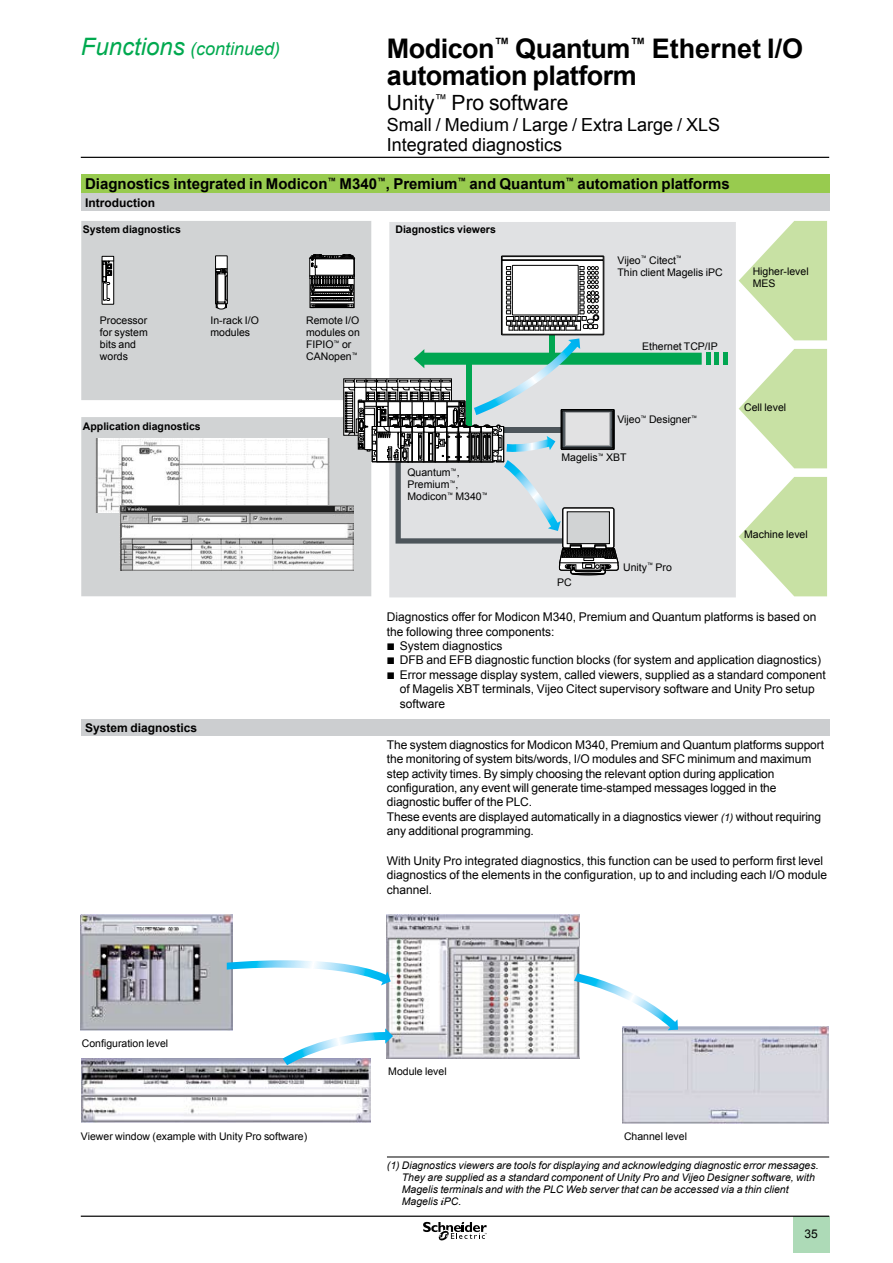
<style>
.page{position:relative;width:893px;height:1263px;background:#fff}
.page>*{position:absolute;margin:0;border:0;box-sizing:border-box;transform-origin:0 0}
.t1{font:700 27px/27px "Arial";letter-spacing:-.02em;color:#000}
.t2{font:21px "Arial";color:#000}
.t3{font:18px/19.5px "Arial";color:#000}
.t4{font:italic 18px "Arial";color:#00a94f}
.t5{font:700 15px "Arial";color:#000}
.t6{font:12px/14.4px "Arial";color:#000}
.t7{font:700 12px "Arial";color:#000}
.t8{font:10.5px/12px "Arial";color:#000}
.t9{font:italic 10.5px/12px "Arial";color:#000}
.t10{font:700 10.5px "Arial";color:#000}
.s1{font-size:24px}
.s2{font-family:"Graph Schneider"}
.s3{font-style:italic;font-size:10.5px}
.s4{font-family:"Plantin Std";font-weight:600}
</style>
<div class="page">
<hr style="left:81px;top:157px;width:748px;height:1px;background:#000">
<div style="left:793px;top:1217px;width:37px;height:36px;background:#addab7"></div>
<hr style="left:81px;top:1215px;width:748px;height:2px;background:#000">
<svg style="left:423px;top:1222px;width:64px;height:18px"></svg>
<div style="left:81px;top:174px;width:748px;height:20px;background:#98cb4f"></div>
<div style="left:81px;top:194px;width:748px;height:17px;background:#ccced0"></div>
<div style="left:81px;top:719px;width:748px;height:17px;background:#ccced0"></div>
<hr style="left:387px;top:1157px;width:442px;height:1px;background:#000">
<img style="left:81px;top:915px;width:152px;height:115px">
<img style="left:623px;top:1026px;width:206px;height:97px">
<img style="left:387px;top:915px;width:193px;height:144px">
<img style="left:81px;top:1058px;width:289px;height:65px">
<svg style="left:227px;top:960px;width:164px;height:25px"></svg>
<svg style="left:283px;top:1028px;width:110px;height:37px"></svg>
<svg style="left:574px;top:973px;width:104px;height:57px"></svg>
<div style="left:81px;top:221px;width:290px;height:179px;background:#d1d3d4"></div>
<div style="left:389px;top:222px;width:347px;height:375px;background:#e0e1e3"></div>
<div style="left:81px;top:417px;width:290px;height:179px;background:#d1d3d4"></div>
<svg style="left:739px;top:221px;width:88px;height:119px"></svg>
<svg style="left:739px;top:349px;width:88px;height:119px"></svg>
<svg style="left:739px;top:477px;width:88px;height:119px"></svg>
<svg style="left:550px;top:335px;width:5px;height:3px"></svg>
<hr style="left:706px;top:353px;width:4px;height:12px;background:#00a651">
<div style="left:714px;top:353px;width:5px;height:12px;background:#00a651"></div>
<hr style="left:723px;top:353px;width:4px;height:12px;background:#00a651">
<svg style="left:215px;top:255px;width:13px;height:55px"></svg>
<div style="left:102px;top:256px;width:12px;height:48px;background:#fff"></div>
<div style="left:102px;top:256px;width:12px;height:49px;border:1px solid #000"></div>
<svg style="left:102px;top:257px;width:12px;height:44px"></svg>
<svg style="left:308px;top:254px;width:48px;height:54px"></svg>
<div style="left:501px;top:255px;width:103px;height:80px;border:1px solid #000"></div>
<div style="left:502px;top:260px;width:101px;height:74px;background:#fff"></div>
<div style="left:502px;top:260px;width:101px;height:74px;border:1px solid #000"></div>
<div style="left:502px;top:256px;width:101px;height:4px;border:1px solid #000"></div>
<svg style="left:506px;top:266px;width:93px;height:65px"></svg>
<div style="left:512px;top:265px;width:66px;height:50px;background:#fff"></div>
<div style="left:512px;top:265px;width:67px;height:50px;border:1px solid #000"></div>
<svg style="left:343px;top:338px;width:359px;height:238px;background:#bfcac8"></svg>
<div style="left:562px;top:411px;width:51px;height:37px;border:1px solid #000"></div>
<img style="left:96px;top:439px;width:234px;height:73px">
<img style="left:119px;top:506px;width:234px;height:65px">
<h3 class="t4" style="left:81px;top:37px;width:201px"><span class="s1">Functions</span> (continued)</h3>
<h1 class="t1" style="left:387px;top:36px;width:418px">Modicon<sup>™</sup> Quantum<sup>™</sup> Ethernet I/O automation platform</h1>
<h2 class="t2" style="left:387px;top:89px;width:183px">Unity<sup>™</sup> Pro software</h2>
<h3 class="t3" style="left:387px;top:116px;width:335px">Small / Medium / Large / Extra Large / XLS<br>Integrated diagnostics</h3>
<p class="t5" style="left:85px;top:174px;width:646px">Diagnostics integrated in Modicon<sup>™</sup> M340<sup>™</sup>, Premium<sup>™</sup> and Quantum<sup>™</sup> automation platforms</p>
<p class="t7" style="left:85px;top:195px;width:71px">Introduction</p>
<p class="t10" style="left:83px;top:222px;width:100px">System diagnostics</p>
<p class="t10" style="left:395px;top:222px;width:102px">Diagnostics viewers</p>
<p class="t8" style="left:100px;top:314px;width:49px">Processor for system bits and words</p>
<p class="t8" style="left:210px;top:314px;width:50px">In-rack I/O modules</p>
<p class="t8" style="left:306px;top:314px;width:55px">Remote I/O modules on<br>FIPIO<sup>™</sup> or<br>CANopen<sup>™</sup></p>
<p class="t10" style="left:83px;top:420px;width:119px">Application diagnostics</p>
<p class="t8" style="left:407px;top:467px;width:82px">Quantum<sup>™</sup>,<br>Premium<sup>™</sup>,<br>Modicon<sup>™</sup> M340<sup>™</sup></p>
<p class="t8" style="left:618px;top:254px;width:107px">Vijeo<sup>™</sup> Citect<sup>™<br></sup>Thin client Magelis iPC</p>
<p class="t8" style="left:642px;top:340px;width:77px">Ethernet TCP/IP</p>
<p class="t8" style="left:617px;top:413px;width:81px">Vijeo<sup>™</sup> Designer<sup>™</sup></p>
<p class="t8" style="left:561px;top:452px;width:67px">Magelis<sup>™</sup> XBT</p>
<p class="t8" style="left:753px;top:266px;width:58px">Higher-level<br>MES</p>
<p class="t8" style="left:744px;top:401px;width:44px">Cell level</p>
<p class="t8" style="left:557px;top:576px;width:16px">PC</p>
<p class="t8" style="left:623px;top:561px;width:50px">Unity<sup>™</sup> Pro</p>
<p class="t8" style="left:744px;top:528px;width:65px">Machine level</p>
<p class="t7" style="left:85px;top:720px;width:114px">System diagnostics</p>
<p class="t8" style="left:82px;top:1037px;width:88px">Configuration level</p>
<p class="t8" style="left:81px;top:1130px;width:228px">Viewer window (example with Unity Pro software)</p>
<p class="t6" style="left:387px;top:610px;width:431px">Diagnostics offer for Modicon M340, Premium and Quantum platforms is based on</p>
<p class="t6" style="left:387px;top:624px;width:169px">the following three components:</p>
<p class="t6" style="left:387px;top:639px;width:117px"><span class="s2">b</span> System diagnostics</p>
<p class="t6" style="left:387px;top:653px;width:436px"><span class="s2">b</span> DFB and EFB diagnostic function blocks (for system and application diagnostics)</p>
<p class="t6" style="left:387px;top:668px;width:440px"><span class="s2">b</span> Error message display system, called viewers, supplied as a standard component</p>
<p class="t6" style="left:400px;top:682px;width:417px">of Magelis XBT terminals, Vijeo Citect supervisory software and Unity Pro setup</p>
<p class="t6" style="left:400px;top:696px;width:47px">software</p>
<p class="t6" style="left:387px;top:737px;width:439px">The system diagnostics for Modicon M340, Premium and Quantum platforms support the monitoring of system bits/words, I/O modules and SFC minimum and maximum step activity times. By simply choosing the relevant option during application configuration, any event will generate time-stamped messages logged in the diagnostic buffer of the PLC.<br>These events are displayed automatically in a diagnostics viewer <span class="s3">(1)</span> without requiring any additional programming.</p>
<p class="t6" style="left:387px;top:854px;width:442px">With Unity Pro integrated diagnostics, this function can be used to perform first level diagnostics of the elements in the configuration, up to and including each I/O module channel.</p>
<p class="t8" style="left:388px;top:1066px;width:60px">Module level</p>
<p class="t8" style="left:624px;top:1130px;width:65px">Channel level</p>
<p class="t9" style="left:402px;top:1159px;width:418px;text-indent:-15px">(1) Diagnostics viewers are tools for displaying and acknowledging diagnostic error messages.<br>They are supplied as a standard component of Unity Pro and Vijeo Designer software, with Magelis terminals and with the PLC Web server that can be accessed via a thin client Magelis <span class="s4">i</span>PC.</p>
<p class="t6" style="left:804px;top:1226px;width:15px">35</p>
</div>
